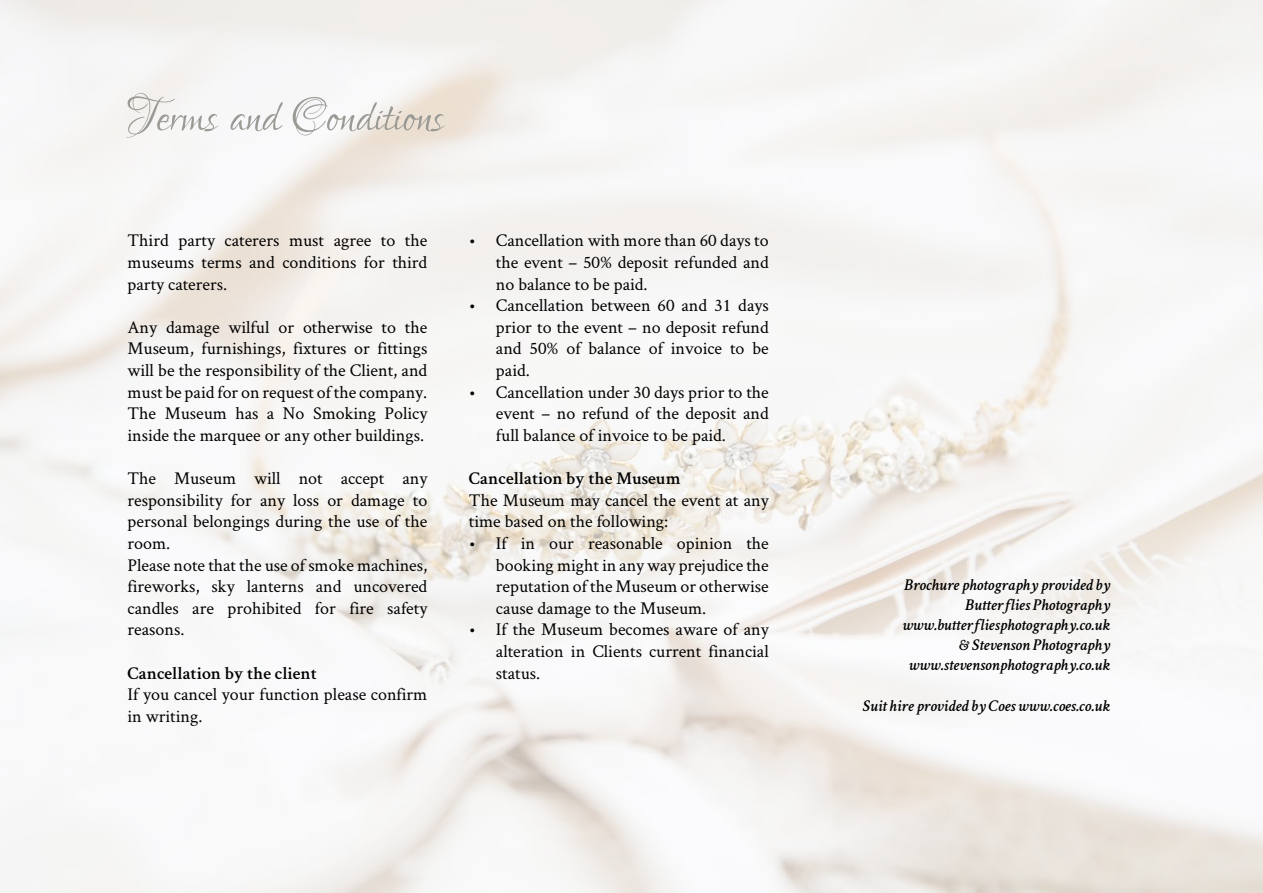
<style>
.page{position:relative;width:1263px;height:893px;background:#fff}
.page>*{position:absolute;margin:0;border:0;box-sizing:border-box;transform-origin:0 0}
.t1{font:61.5px "Lovers Quarrel";color:#9a9a95}
.t2{font:18px/21.6px "Crimson Text";color:#000;text-align:justify}
.t3{font:600 18px "Crimson Text";color:#000}
.t4{font:italic 600 16.5px/19.8px "Crimson Text";color:#000;text-align:right}
</style>
<div class="page">
<img style="left:0;top:0;width:1263px;height:893px">
<h1 class="t1" style="left:128px;top:85px;width:318px">Terms and Conditions</h1>
<p class="t2" style="left:128px;top:229px;width:301px">Third party caterers must agree to the museums terms and conditions for third party caterers.</p>
<p class="t2" style="left:128px;top:316px;width:301px">Any damage wilful or otherwise to the Museum, furnishings, fixtures or fittings will be the responsibility of the Client, and must be paid for on request of the company.<br>The Museum has a No Smoking Policy inside the marquee or any other buildings.</p>
<p class="t2" style="left:128px;top:467px;width:301px;text-align:left">The Museum will not accept any responsibility for any loss or damage to personal belongings during the use of the room.<br>Please note that the use of smoke machines, fireworks, sky lanterns and uncovered candles are prohibited for fire safety reasons.</p>
<p class="t3" style="left:128px;top:660px;width:191px">Cancellation by the client</p>
<p class="t2" style="left:128px;top:683px;width:301px">If you cancel your function please confirm in writing.</p>
<p class="t2" style="left:496px;top:229px;width:274px;text-indent:-27px">• Cancellation with more than 60 days to the event – 50% deposit refunded and no balance to be paid.</p>
<p class="t2" style="left:496px;top:294px;width:274px;text-indent:-27px">• Cancellation between 60 and 31 days prior to the event – no deposit refund and 50% of balance of invoice to be paid.</p>
<p class="t2" style="left:496px;top:380px;width:274px;text-indent:-27px">• Cancellation under 30 days prior to the event – no refund of the deposit and full balance of invoice to be paid.</p>
<p class="t3" style="left:469px;top:466px;width:213px">Cancellation by the Museum</p>
<p class="t2" style="left:469px;top:488px;width:301px">The Museum may cancel the event at any time based on the following:</p>
<p class="t2" style="left:496px;top:532px;width:274px;text-indent:-27px">• If in our reasonable opinion the booking might in any way prejudice the reputation of the Museum or otherwise cause damage to the Museum.</p>
<p class="t2" style="left:496px;top:618px;width:274px;text-indent:-27px">• If the Museum becomes aware of any alteration in Clients current financial status.</p>
<p class="t4" style="left:902px;top:574px;width:209px">Brochure photography provided by<br>Butterflies Photography www.butterfliesphotography.co.uk &amp; Stevenson Photography www.stevensonphotography.co.uk</p>
<p class="t4" style="left:863px;top:694px;width:249px">Suit hire provided by Coes www.coes.co.uk</p>
</div>
